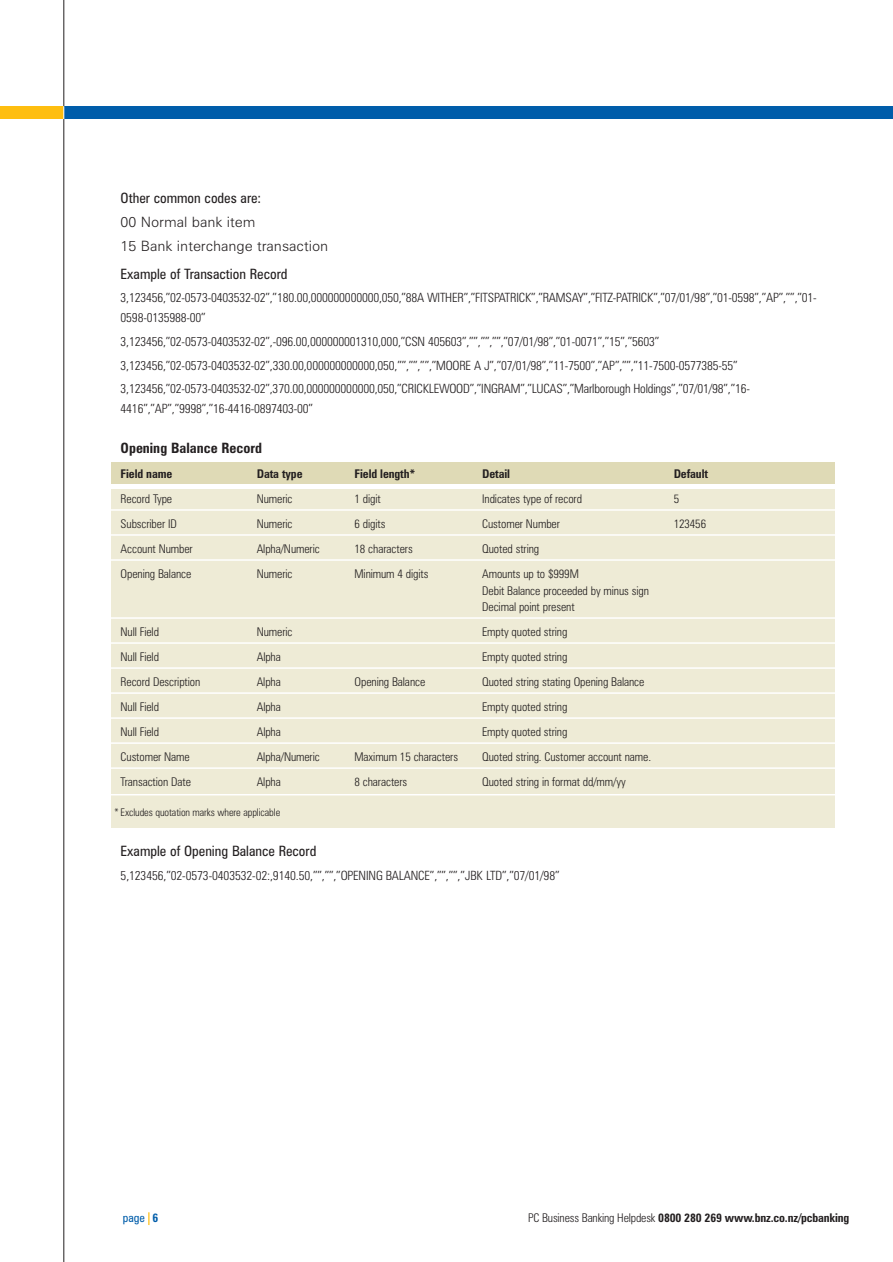
<style>
.page{position:relative;width:893px;height:1262px;background:#fff}
.page>*{position:absolute;margin:0;border:0;box-sizing:border-box;transform-origin:0 0}
.t1{font:condensed 14.25px "Zurich BT";color:#231f20}
.t2{font:300 14.25px/23.7px "Zurich BT";color:#231f20}
.t3{font:700 condensed 14.25px "Zurich BT";color:#231f20}
.t4{font:300 condensed 12.75px/23.7px "Zurich BT";letter-spacing:-.015em;color:#231f20}
.t5{font:300 condensed 12px/16.5px "Zurich BT";letter-spacing:-.01em;color:#231f20}
.t6{font:700 condensed 12px "Zurich BT";letter-spacing:-.01em;color:#231f20}
.t7{font:condensed 12px "Zurich BT";color:#005daa}
.t8{font:300 condensed 10.5px "Zurich BT";letter-spacing:-.01em;color:#231f20}
.s1{font-weight:700}
.s2{font-weight:300}
</style>
<div class="page">
<div style="left:112px;top:462px;width:722px;height:22px;background:#dfdab6"></div>
<div style="left:112px;top:489px;width:722px;height:338px;background:#eeebd6"></div>
<hr style="left:63px;top:0;width:1px;height:1261px;background:#231f20">
<div style="left:0;top:106px;width:892px;height:13px;background:#005daa"></div>
<div style="left:0;top:106px;width:64px;height:13px;background:#febe10"></div>
<svg style="left:63px;top:106px;width:1px;height:13px"></svg>
<svg style="left:148px;top:1212px;width:1px;height:13px"></svg>
<hr style="left:99px;top:509px;width:741px;height:2px;background:#fff">
<hr style="left:99px;top:534px;width:741px;height:2px;background:#fff">
<hr style="left:99px;top:559px;width:741px;height:2px;background:#fff">
<hr style="left:99px;top:617px;width:741px;height:2px;background:#fff">
<hr style="left:99px;top:642px;width:741px;height:2px;background:#fff">
<hr style="left:99px;top:667px;width:741px;height:2px;background:#fff">
<hr style="left:99px;top:692px;width:741px;height:2px;background:#fff">
<hr style="left:99px;top:717px;width:741px;height:2px;background:#fff">
<hr style="left:99px;top:742px;width:741px;height:2px;background:#fff">
<hr style="left:99px;top:767px;width:741px;height:2px;background:#fff">
<hr style="left:99px;top:794px;width:741px;height:1px;background:#fff">
<p class="t1" style="left:121px;top:193px;width:142px">Other common codes are:</p>
<p class="t2" style="left:121px;top:212px;width:209px">00 Normal bank item<br>15 Bank interchange transaction</p>
<p class="t1" style="left:121px;top:268px;width:168px">Example of Transaction Record</p>
<p class="t4" style="left:121px;top:290px;width:697px;line-height:19.5px">3,123456,”02-0573-0403532-02”,”180.00,000000000000,050,”88A WITHER”,”FITSPATRICK”,”RAMSAY”,”FITZ-PATRICK”,”07/01/98”,”01-0598”,”AP”,””,”01-<br>0598-0135988-00”</p>
<p class="t4" style="left:121px;top:331px;width:630px">3,123456,”02-0573-0403532-02”,-096.00,000000001310,000,”CSN 405603”,””,””,””,”07/01/98”,”01-0071”,”15”,”5603”<br>3,123456,”02-0573-0403532-02”,330.00,000000000000,050,””,””,””,”MOORE A J”,”07/01/98”,”11-7500”,”AP”,””,”11-7500-0577385-55”<br>3,123456,”02-0573-0403532-02”,370.00,000000000000,050,”CRICKLEWOOD”,”INGRAM”,”LUCAS”,”Marlborough Holdings”,”07/01/98”,”16-</p>
<p class="t4" style="left:121px;top:398px;width:194px">4416”,”AP”,”9998”,”16-4416-0897403-00”</p>
<p class="t3" style="left:121px;top:443px;width:143px">Opening Balance Record</p>
<p class="t6" style="left:121px;top:469px;width:53px">Field name</p>
<p class="t6" style="left:257px;top:469px;width:47px">Data type</p>
<p class="t6" style="left:354px;top:469px;width:62px">Field length*</p>
<p class="t6" style="left:482px;top:469px;width:29px">Detail</p>
<p class="t6" style="left:673px;top:469px;width:36px">Default</p>
<p class="t5" style="left:121px;top:492px;width:53px">Record Type</p>
<p class="t5" style="left:257px;top:492px;width:37px">Numeric</p>
<p class="t5" style="left:354px;top:492px;width:28px">1 digit</p>
<p class="t5" style="left:482px;top:492px;width:101px">Indicates type of record</p>
<p class="t5" style="left:673px;top:492px;width:7px">5</p>
<p class="t5" style="left:121px;top:517px;width:58px">Subscriber ID</p>
<p class="t5" style="left:257px;top:517px;width:37px">Numeric</p>
<p class="t5" style="left:354px;top:517px;width:32px">6 digits</p>
<p class="t5" style="left:482px;top:517px;width:79px">Customer Number</p>
<p class="t5" style="left:673px;top:517px;width:34px">123456</p>
<p class="t5" style="left:121px;top:542px;width:74px">Account Number</p>
<p class="t5" style="left:257px;top:542px;width:65px">Alpha/Numeric</p>
<p class="t5" style="left:354px;top:542px;width:60px">18 characters</p>
<p class="t5" style="left:482px;top:542px;width:59px">Quoted string</p>
<p class="t5" style="left:121px;top:567px;width:72px">Opening Balance</p>
<p class="t5" style="left:257px;top:567px;width:37px">Numeric</p>
<p class="t5" style="left:354px;top:567px;width:75px">Minimum 4 digits</p>
<p class="t5" style="left:482px;top:567px;width:168px">Amounts up to $999M<br>Debit Balance proceeded by minus sign<br>Decimal point present</p>
<p class="t5" style="left:121px;top:625px;width:40px">Null Field</p>
<p class="t5" style="left:257px;top:625px;width:37px">Numeric</p>
<p class="t5" style="left:482px;top:625px;width:87px">Empty quoted string</p>
<p class="t5" style="left:121px;top:650px;width:40px">Null Field</p>
<p class="t5" style="left:257px;top:650px;width:26px">Alpha</p>
<p class="t5" style="left:482px;top:650px;width:87px">Empty quoted string</p>
<p class="t5" style="left:121px;top:675px;width:81px">Record Description</p>
<p class="t5" style="left:257px;top:675px;width:26px">Alpha</p>
<p class="t5" style="left:354px;top:675px;width:72px">Opening Balance</p>
<p class="t5" style="left:482px;top:675px;width:164px">Quoted string stating Opening Balance</p>
<p class="t5" style="left:121px;top:700px;width:40px">Null Field</p>
<p class="t5" style="left:257px;top:700px;width:26px">Alpha</p>
<p class="t5" style="left:482px;top:700px;width:87px">Empty quoted string</p>
<p class="t5" style="left:121px;top:725px;width:40px">Null Field</p>
<p class="t5" style="left:257px;top:725px;width:26px">Alpha</p>
<p class="t5" style="left:482px;top:725px;width:87px">Empty quoted string</p>
<p class="t5" style="left:121px;top:750px;width:71px">Customer Name</p>
<p class="t5" style="left:257px;top:750px;width:65px">Alpha/Numeric</p>
<p class="t5" style="left:354px;top:750px;width:105px">Maximum 15 characters</p>
<p class="t5" style="left:482px;top:750px;width:170px">Quoted string. Customer account name.</p>
<p class="t5" style="left:121px;top:775px;width:72px">Transaction Date</p>
<p class="t5" style="left:257px;top:775px;width:26px">Alpha</p>
<p class="t5" style="left:354px;top:775px;width:54px">8 characters</p>
<p class="t5" style="left:482px;top:775px;width:145px">Quoted string in format dd/mm/yy</p>
<p class="t8" style="left:114px;top:808px;width:167px">* Excludes quotation marks where applicable</p>
<p class="t1" style="left:121px;top:846px;width:197px">Example of Opening Balance Record</p>
<p class="t4" style="left:121px;top:865px;width:440px">5,123456,”02-0573-0403532-02:,9140.50,””,””,”OPENING BALANCE”,””,””,”JBK LTD”,”07/01/98”</p>
<p class="t7" style="left:123px;top:1213px;width:37px">page <span class="s1">6</span></p>
<p class="t6" style="left:528px;top:1213px;width:322px"><span class="s2">PC Business Banking Helpdesk</span> 0800 280 269 www.bnz.co.nz/pcbanking</p>
</div>
